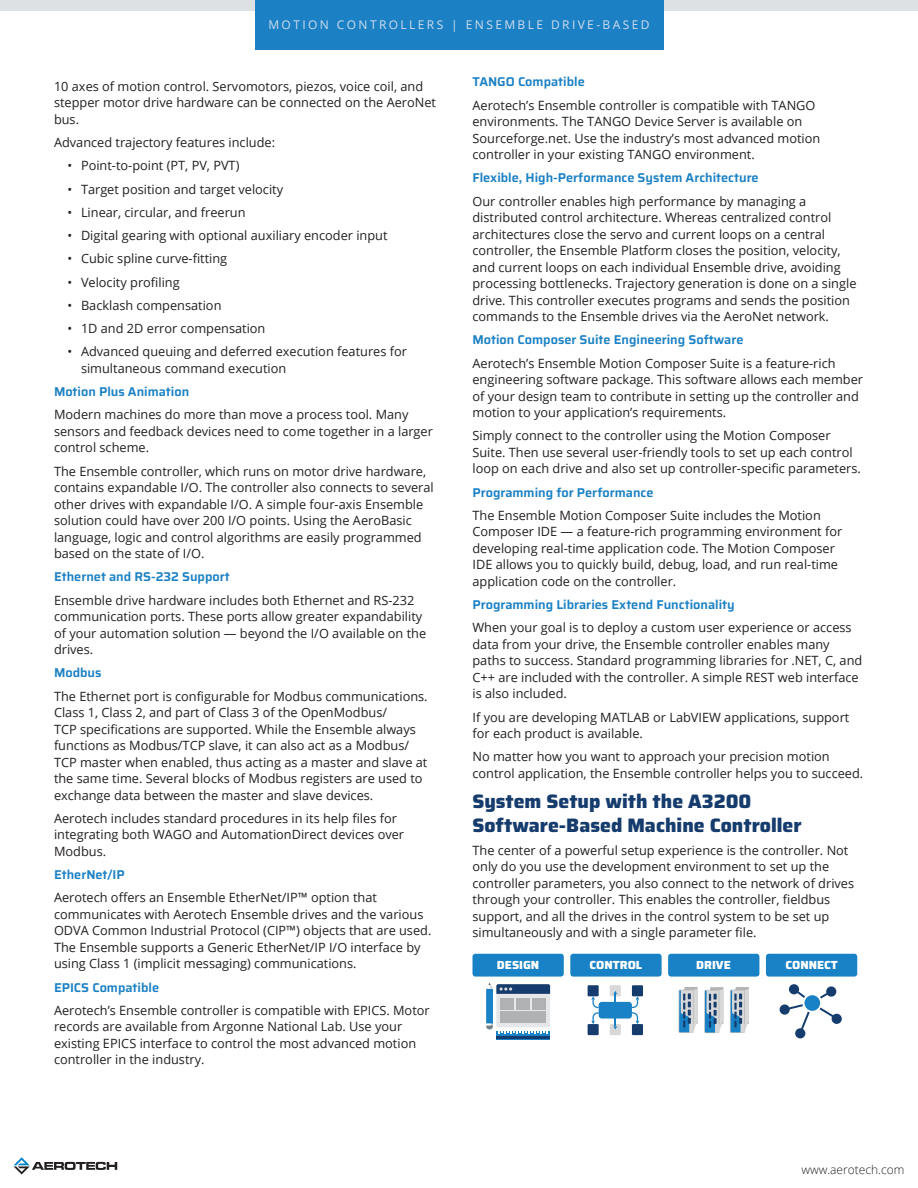
<style>
.page{position:relative;width:918px;height:1188px;background:#fff}
.page>*{position:absolute;margin:0;border:0;box-sizing:border-box;transform-origin:0 0}
.Body_Text{font:800 19.5px/23.4px "Saira";color:#163c6d}
.Body_Text-2{font:12.75px/16.5px "Open Sans";color:#231f20}
.Body_Text-3{font:600 12.75px "Saira";color:#1b81c4}
.t1{font:12px "Open Sans";letter-spacing:.2em;color:#d0ddf0}
.t2{font:300 12px "Open Sans";color:#231f20}
.t3{font:800 11.7px "Saira";color:#fff}
</style>
<div class="page">
<div style="left:0;top:0;width:918px;height:10px;background:#dde1e4"></div>
<svg style="left:14px;top:1157px;width:103px;height:17px"></svg>
<div style="left:255px;top:0;width:408px;height:50px;background:#1b81c4"></div>
<div style="left:473px;top:954px;width:91px;height:23px;background:#1981c5;border-radius:3px"></div>
<div style="left:570px;top:954px;width:92px;height:23px;background:#1981c5;border-radius:3px"></div>
<div style="left:668px;top:954px;width:91px;height:23px;background:#1981c5;border-radius:3px"></div>
<div style="left:766px;top:954px;width:91px;height:23px;background:#1981c5;border-radius:3px"></div>
<div style="left:804px;top:995px;width:16px;height:16px;background:#1981c5;border-radius:50%"></div>
<svg style="left:820px;top:986px;width:16px;height:13px"></svg>
<svg style="left:820px;top:1008px;width:22px;height:16px"></svg>
<svg style="left:780px;top:1004px;width:30px;height:34px"></svg>
<svg style="left:789px;top:984px;width:16px;height:14px"></svg>
<svg style="left:496px;top:1034px;width:54px;height:3px"></svg>
<hr style="left:496px;top:1037px;width:54px;height:2px;background:#163c6d">
<svg style="left:486px;top:983px;width:64px;height:51px"></svg>
<div style="left:599px;top:1002px;width:33px;height:17px;background:#1981c5;border-radius:3px"></div>
<div style="left:588px;top:985px;width:11px;height:11px;background:#163c6d"></div>
<div style="left:610px;top:985px;width:11px;height:11px;background:#d8d8d8"></div>
<div style="left:632px;top:985px;width:11px;height:11px;background:#143d6d"></div>
<div style="left:588px;top:1024px;width:11px;height:11px;background:#163c6d"></div>
<div style="left:610px;top:1024px;width:11px;height:11px;background:#d8d8d8"></div>
<div style="left:632px;top:1024px;width:11px;height:11px;background:#163c6d"></div>
<svg style="left:613px;top:991px;width:4px;height:11px"></svg>
<svg style="left:613px;top:1019px;width:4px;height:11px"></svg>
<svg style="left:591px;top:996px;width:8px;height:28px"></svg>
<svg style="left:632px;top:996px;width:7px;height:28px"></svg>
<div style="left:736px;top:987px;width:13px;height:37px;background:#b3b4b5"></div>
<svg style="left:730px;top:989px;width:19px;height:44px"></svg>
<div style="left:710px;top:987px;width:13px;height:37px;background:#b3b4b5"></div>
<svg style="left:704px;top:989px;width:19px;height:44px"></svg>
<div style="left:684px;top:987px;width:14px;height:37px;background:#b3b4b5"></div>
<svg style="left:679px;top:989px;width:19px;height:44px"></svg>
<p class="t1" style="left:268px;top:17px;width:383px">MOTION CONTROLLERS | ENSEMBLE DRIVE-BASED</p>
<p class="Body_Text-2" style="left:54px;top:78px;width:384px">10 axes of motion control. Servomotors, piezos, voice coil, and stepper motor drive hardware can be connected on the AeroNet bus.</p>
<p class="Body_Text-2" style="left:54px;top:134px;width:223px">Advanced trajectory features include:</p>
<p class="Body_Text-2" style="left:68px;top:157px;width:173px">• Point-to-point (PT, PV, PVT)</p>
<p class="Body_Text-2" style="left:68px;top:180px;width:217px">• Target position and target velocity</p>
<p class="Body_Text-2" style="left:68px;top:204px;width:180px">• Linear, circular, and freerun</p>
<p class="Body_Text-2" style="left:68px;top:227px;width:322px">• Digital gearing with optional auxiliary encoder input</p>
<p class="Body_Text-2" style="left:68px;top:250px;width:161px">• Cubic spline curve-fitting</p>
<p class="Body_Text-2" style="left:68px;top:273px;width:114px">• Velocity profiling</p>
<p class="Body_Text-2" style="left:68px;top:297px;width:156px">• Backlash compensation</p>
<p class="Body_Text-2" style="left:68px;top:320px;width:199px">• 1D and 2D error compensation</p>
<p class="Body_Text-2" style="left:81px;top:343px;width:328px;text-indent:-14px">• Advanced queuing and deferred execution features for simultaneous command execution</p>
<p class="Body_Text-3" style="left:54px;top:382px;width:137px">Motion Plus Animation</p>
<p class="Body_Text-2" style="left:54px;top:406px;width:380px">Modern machines do more than move a process tool. Many sensors and feedback devices need to come together in a larger control scheme.</p>
<p class="Body_Text-2" style="left:54px;top:462px;width:381px">The Ensemble controller, which runs on motor drive hardware, contains expandable I/O. The controller also connects to several other drives with expandable I/O. A simple four-axis Ensemble solution could have over 200 I/O points. Using the AeroBasic language, logic and control algorithms are easily programmed based on the state of I/O.</p>
<p class="Body_Text-3" style="left:54px;top:567px;width:177px">Ethernet and RS-232 Support</p>
<p class="Body_Text-2" style="left:54px;top:591px;width:374px">Ensemble drive hardware includes both Ethernet and RS-232 communication ports. These ports allow greater expandability of your automation solution — beyond the I/O available on the drives.</p>
<p class="Body_Text-3" style="left:54px;top:663px;width:49px">Modbus</p>
<p class="Body_Text-2" style="left:54px;top:687px;width:375px">The Ethernet port is configurable for Modbus communications.<br>Class 1, Class 2, and part of Class 3 of the OpenModbus/<br>TCP specifications are supported. While the Ensemble always functions as Modbus/TCP slave, it can also act as a Modbus/ TCP master when enabled, thus acting as a master and slave at the same time. Several blocks of Modbus registers are used to exchange data between the master and slave devices.</p>
<p class="Body_Text-2" style="left:54px;top:810px;width:352px">Aerotech includes standard procedures in its help files for integrating both WAGO and AutomationDirect devices over<br>Modbus.</p>
<p class="Body_Text-3" style="left:54px;top:865px;width:72px">EtherNet/IP</p>
<p class="Body_Text-2" style="left:54px;top:889px;width:379px">Aerotech offers an Ensemble EtherNet/IP™ option that communicates with Aerotech Ensemble drives and the various ODVA Common Industrial Protocol (CIP™) objects that are used.<br>The Ensemble supports a Generic EtherNet/IP I/O interface by using Class 1 (implicit messaging) communications.</p>
<p class="Body_Text-3" style="left:54px;top:977px;width:107px">EPICS Compatible</p>
<p class="Body_Text-2" style="left:54px;top:1002px;width:377px">Aerotech’s Ensemble controller is compatible with EPICS. Motor records are available from Argonne National Lab. Use your existing EPICS interface to control the most advanced motion controller in the industry.</p>
<p class="Body_Text-3" style="left:472px;top:72px;width:114px">TANGO Compatible</p>
<p class="Body_Text-2" style="left:472px;top:97px;width:349px">Aerotech’s Ensemble controller is compatible with TANGO environments. The TANGO Device Server is available on Sourceforge.net. Use the industry’s most advanced motion controller in your existing TANGO environment.</p>
<p class="Body_Text-3" style="left:472px;top:168px;width:288px">Flexible, High-Performance System Architecture</p>
<p class="Body_Text-2" style="left:472px;top:193px;width:385px">Our controller enables high performance by managing a distributed control architecture. Whereas centralized control architectures close the servo and current loops on a central controller, the Ensemble Platform closes the position, velocity, and current loops on each individual Ensemble drive, avoiding processing bottlenecks. Trajectory generation is done on a single drive. This controller executes programs and sends the position commands to the Ensemble drives via the AeroNet network.</p>
<p class="Body_Text-3" style="left:472px;top:330px;width:273px">Motion Composer Suite Engineering Software</p>
<p class="Body_Text-2" style="left:472px;top:355px;width:392px">Aerotech’s Ensemble Motion Composer Suite is a feature-rich engineering software package. This software allows each member of your design team to contribute in setting up the controller and motion to your application’s requirements.</p>
<p class="Body_Text-2" style="left:472px;top:427px;width:390px">Simply connect to the controller using the Motion Composer<br>Suite. Then use several user-friendly tools to set up each control loop on each drive and also set up controller-specific parameters.</p>
<p class="Body_Text-3" style="left:472px;top:482px;width:183px">Programming for Performance</p>
<p class="Body_Text-2" style="left:472px;top:507px;width:371px">The Ensemble Motion Composer Suite includes the Motion Composer IDE — a feature-rich programming environment for developing real-time application code. The Motion Composer IDE allows you to quickly build, debug, load, and run real-time application code on the controller.</p>
<p class="Body_Text-3" style="left:472px;top:595px;width:264px">Programming Libraries Extend Functionality</p>
<p class="Body_Text-2" style="left:472px;top:619px;width:391px">When your goal is to deploy a custom user experience or access data from your drive, the Ensemble controller enables many paths to success. Standard programming libraries for .NET, C, and C++ are included with the controller. A simple REST web interface is also included.</p>
<p class="Body_Text-2" style="left:472px;top:709px;width:378px">If you are developing MATLAB or LabVIEW applications, support for each product is available.</p>
<p class="Body_Text-2" style="left:472px;top:748px;width:392px">No matter how you want to approach your precision motion control application, the Ensemble controller helps you to succeed.</p>
<p class="Body_Text" style="left:472px;top:790px;width:331px">System Setup with the A3200<br>Software-Based Machine Controller</p>
<p class="Body_Text-2" style="left:472px;top:842px;width:383px">The center of a powerful setup experience is the controller. Not only do you use the development environment to set up the controller parameters, you also connect to the network of drives through your controller. This enables the controller, fieldbus support, and all the drives in the control system to be set up simultaneously and with a single parameter file.</p>
<p class="t3" style="left:497px;top:956px;width:44px">DESIGN</p>
<p class="t3" style="left:590px;top:956px;width:54px">CONTROL</p>
<p class="t3" style="left:696px;top:956px;width:36px">DRIVE</p>
<p class="t3" style="left:785px;top:956px;width:54px">CONNECT</p>
<p class="t2" style="left:801px;top:1162px;width:105px">www.aerotech.com</p>
</div>
